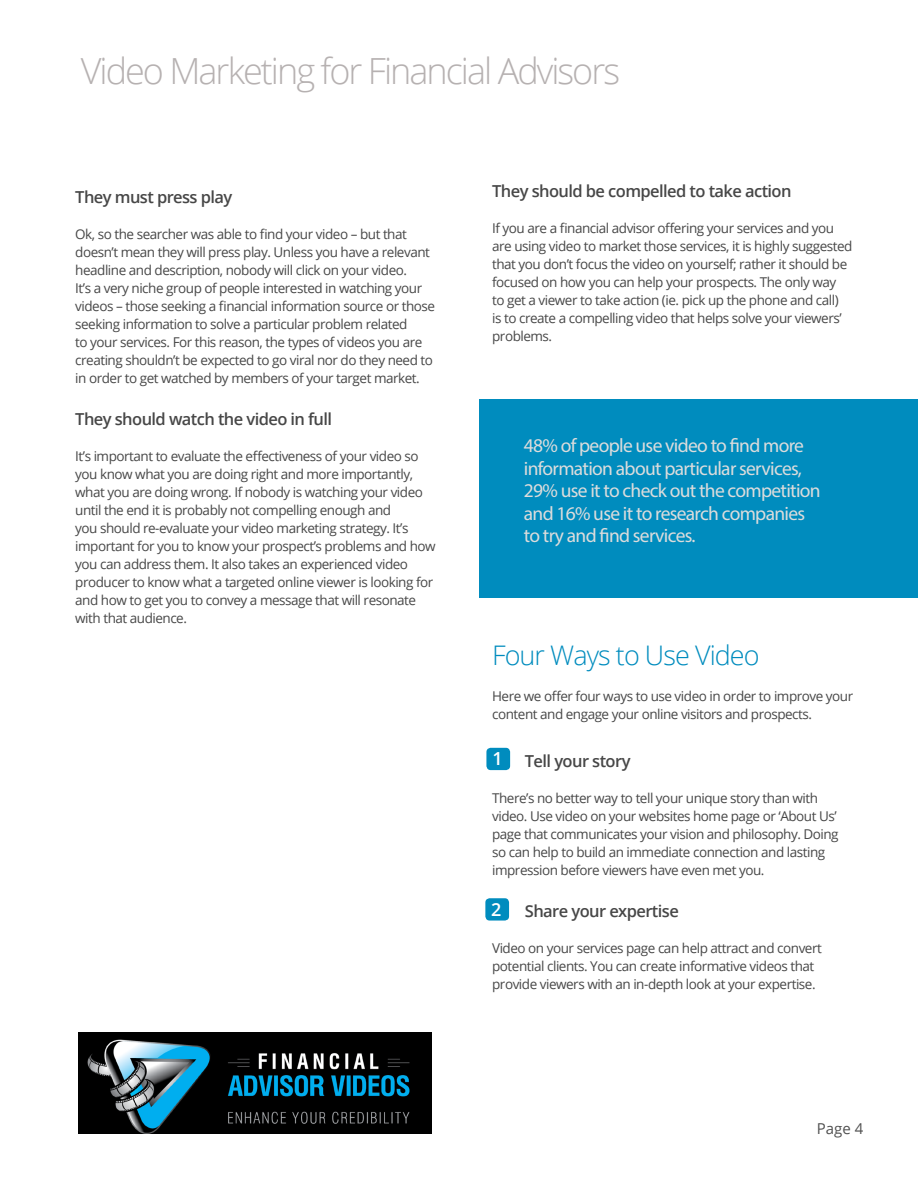
<style>
.page{position:relative;width:918px;height:1188px;background:#fff}
.page>*{position:absolute;margin:0;border:0;box-sizing:border-box;transform-origin:0 0}
.t1{font:300 36px "Open Sans";letter-spacing:-.055em;color:#b6b1b1}
.t2{font:300 27px "Open Sans";letter-spacing:-.035em;color:#008cbe}
.t3{font:19.5px/22.5px "Myriad Pro";letter-spacing:-.035em;color:#dcdcdc}
.t4{font:600 18px "Open Sans";color:#fff}
.t5{font:600 16.5px "Open Sans";letter-spacing:-.035em;color:#474747}
.t6{font:15px "Open Sans";color:#505050}
.t7{font:13.5px/18px "Open Sans";letter-spacing:-.035em;color:#474747}
</style>
<div class="page">
<div style="left:479px;top:400px;width:439px;height:198px;background:#008cbe"></div>
<div style="left:486px;top:748px;width:24px;height:22px;background:#008cbe;border-radius:4px"></div>
<div style="left:485px;top:898px;width:24px;height:23px;background:#008cbe;border-radius:4px"></div>
<img style="left:78px;top:1032px;width:353px;height:102px">
<p class="t1" style="left:81px;top:46px;width:541px">Video Marketing for Financial Advisors</p>
<p class="t5" style="left:75px;top:186px;width:159px">They must press play</p>
<p class="t7" style="left:75px;top:225px;width:361px">Ok, so the searcher was able to find your video – but that doesn’t mean they will press play. Unless you have a relevant headline and description, nobody will click on your video.<br>It’s a very niche group of people interested in watching your videos – those seeking a financial information source or those seeking information to solve a particular problem related<br>to your services. For this reason, the types of videos you are creating shouldn’t be expected to go viral nor do they need to in order to get watched by members of your target market.</p>
<p class="t5" style="left:75px;top:408px;width:258px">They should watch the video in full</p>
<p class="t7" style="left:75px;top:447px;width:362px">It’s important to evaluate the effectiveness of your video so you know what you are doing right and more importantly, what you are doing wrong. If nobody is watching your video until the end it is probably not compelling enough and<br>you should re-evaluate your video marketing strategy. It’s important for you to know your prospect’s problems and how you can address them. It also takes an experienced video producer to know what a targeted online viewer is looking for and how to get you to convey a message that will resonate with that audience.</p>
<p class="t5" style="left:492px;top:180px;width:301px">They should be compelled to take action</p>
<p class="t7" style="left:492px;top:219px;width:362px">If you are a financial advisor offering your services and you are using video to market those services, it is highly suggested that you don’t focus the video on yourself; rather it should be focused on how you can help your prospects. The only way<br>to get a viewer to take action (ie. pick up the phone and call)<br>is to create a compelling video that helps solve your viewers’ problems.</p>
<p class="t3" style="left:524px;top:434px;width:298px">48% of people use video to find more information about particular services, 29% use it to check out the competition and 16% use it to research companies to try and find services.</p>
<p class="t2" style="left:492px;top:637px;width:269px">Four Ways to Use Video</p>
<p class="t7" style="left:492px;top:687px;width:363px">Here we offer four ways to use video in order to improve your content and engage your online visitors and prospects.</p>
<p class="t5" style="left:525px;top:750px;width:107px">Tell your story</p>
<p class="t7" style="left:492px;top:789px;width:348px">There’s no better way to tell your unique story than with video. Use video on your websites home page or ‘About Us’ page that communicates your vision and philosophy. Doing so can help to build an immediate connection and lasting impression before viewers have even met you.</p>
<p class="t5" style="left:525px;top:900px;width:155px">Share your expertise</p>
<p class="t7" style="left:492px;top:939px;width:331px">Video on your services page can help attract and convert potential clients. You can create informative videos that provide viewers with an in-depth look at your expertise.</p>
<p class="t4" style="left:492px;top:746px;width:12px">1</p>
<p class="t4" style="left:491px;top:897px;width:12px">2</p>
<p class="t6" style="left:817px;top:1118px;width:48px">Page 4</p>
</div>
